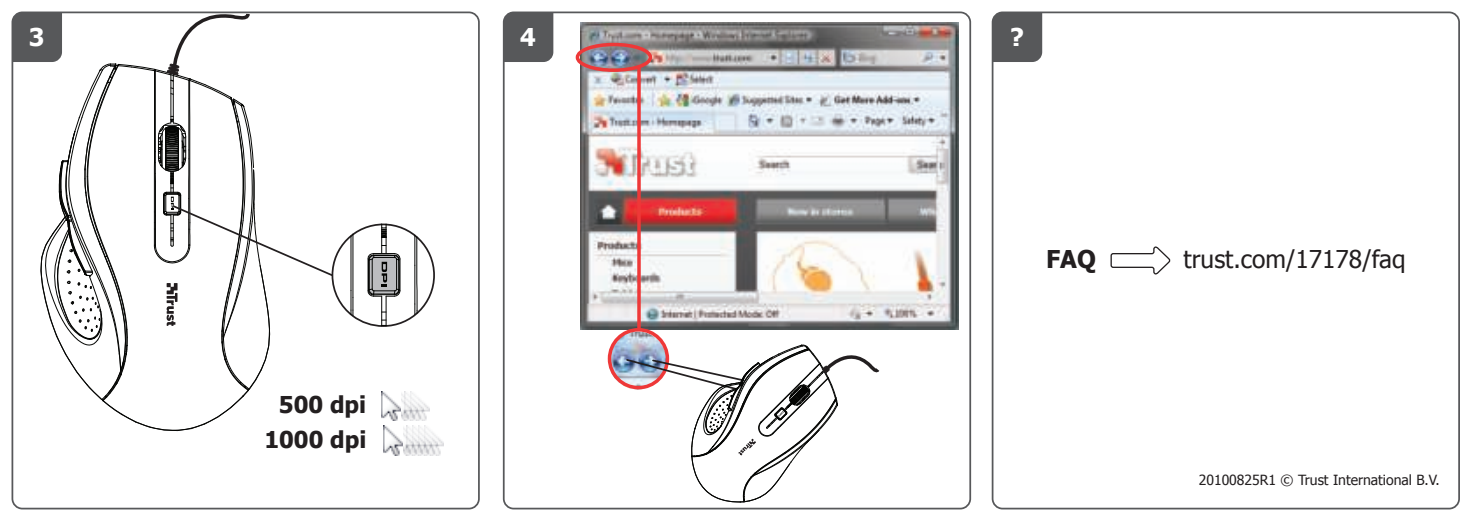
<style>
.page{position:relative;width:1474px;height:521px;background:#fff}
.page>*{position:absolute;margin:0;border:0;box-sizing:border-box;transform-origin:0 0}
.t1{font:24.5px "Tahoma";color:#231f20}
.t2{font:700 24.5px "Tahoma";color:#fff}
.t3{font:700 24.5px "Tahoma";color:#231f20}
.t4{font:700 23.1px/34.8px "Tahoma";color:#231f20;text-align:right}
.t5{font:14px "Tahoma";color:#231f20}
</style>
<div class="page">
<img style="left:580px;top:22px;width:378px;height:308px">
<div style="left:994px;top:12px;width:48px;height:50px;background:#57585a"></div>
<div style="left:991px;top:12px;width:468px;height:497px;border:2px solid #57585a;border-radius:10px"></div>
<svg style="left:1110px;top:247px;width:60px;height:28px"></svg>
<div style="left:504px;top:12px;width:49px;height:50px;background:#57585a"></div>
<div style="left:503px;top:12px;width:468px;height:497px;border:2px solid #57585a;border-radius:10px"></div>
<img style="left:599px;top:315px;width:97px;height:72px">
<div style="left:607px;top:328px;width:62px;height:61px;border:4px solid #ee3838;border-radius:50%"></div>
<hr style="left:637px;top:67px;width:3px;height:262px;background:#ee3838">
<div style="left:575px;top:43px;width:77px;height:29px;border:4px solid #ee3838;border-radius:50%"></div>
<svg style="left:625px;top:343px;width:255px;height:160px"></svg>
<img style="left:437px;top:437px;width:6px;height:18px">
<img style="left:432px;top:432px;width:5px;height:23px">
<img style="left:426px;top:431px;width:6px;height:24px">
<img style="left:420px;top:431px;width:6px;height:24px">
<img style="left:403px;top:431px;width:17px;height:24px">
<img style="left:384px;top:431px;width:19px;height:24px">
<svg style="left:12px;top:11px;width:424px;height:420px"></svg>
<h1 class="t2" style="left:29px;top:28px;width:17px">3</h1>
<h1 class="t2" style="left:520px;top:28px;width:17px">4</h1>
<h2 class="t4" style="left:264px;top:390px;width:103px">500 dpi<br>1000 dpi</h2>
<h1 class="t2" style="left:1010px;top:28px;width:15px">?</h1>
<h1 class="t3" style="left:1046px;top:250px;width:51px">FAQ</h1>
<h1 class="t1" style="left:1183px;top:250px;width:223px">trust.com/17178/faq</h1>
<p class="t5" style="left:1198px;top:475px;width:242px">20100825R1 © Trust International B.V.</p>
</div>
